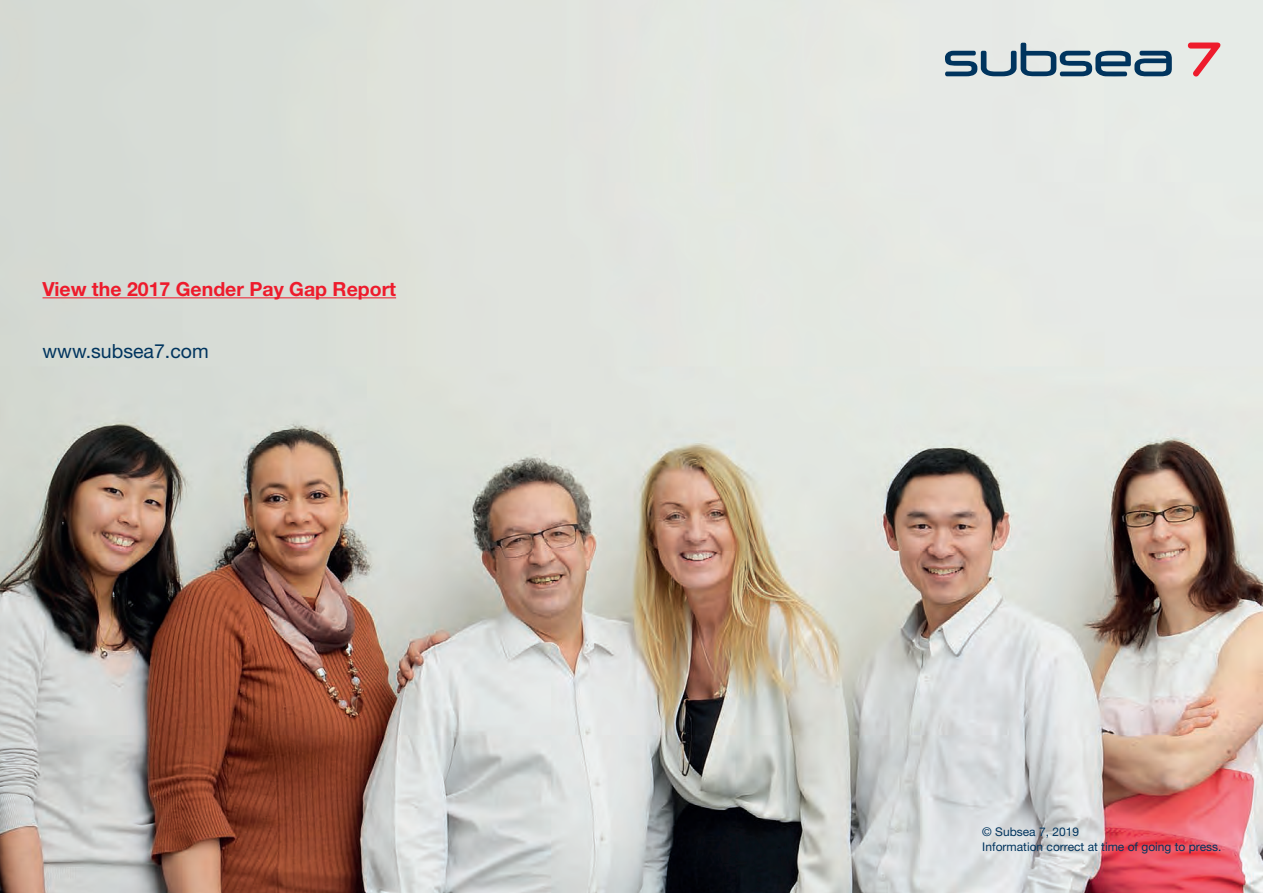
<style>
.page{position:relative;width:1263px;height:893px;background:#fff}
.page>*{position:absolute;margin:0;border:0;box-sizing:border-box;transform-origin:0 0}
.t1{font:700 19.5px "Helvetica Neue";color:#ee1b2c}
.t2{font:19.5px "Helvetica Neue";color:#00345e}
.t3{font:12px/15px "Helvetica Neue";color:#00345e}
</style>
<div class="page">
<img style="left:0;top:0;width:1263px;height:893px">
<svg style="left:1187px;top:43px;width:33px;height:34px"></svg>
<svg style="left:945px;top:43px;width:227px;height:33px"></svg>
<hr style="left:43px;top:297px;width:353px;height:1px;background:#ee1b2c">
<h1 class="t1" style="left:43px;top:277px;width:355px">View the 2017 Gender Pay Gap Report</h1>
<h1 class="t2" style="left:43px;top:339px;width:168px">www.subsea7.com</h1>
<p class="t3" style="left:982px;top:823px;width:241px">© Subsea 7, 2019<br>Information correct at time of going to press.</p>
</div>
